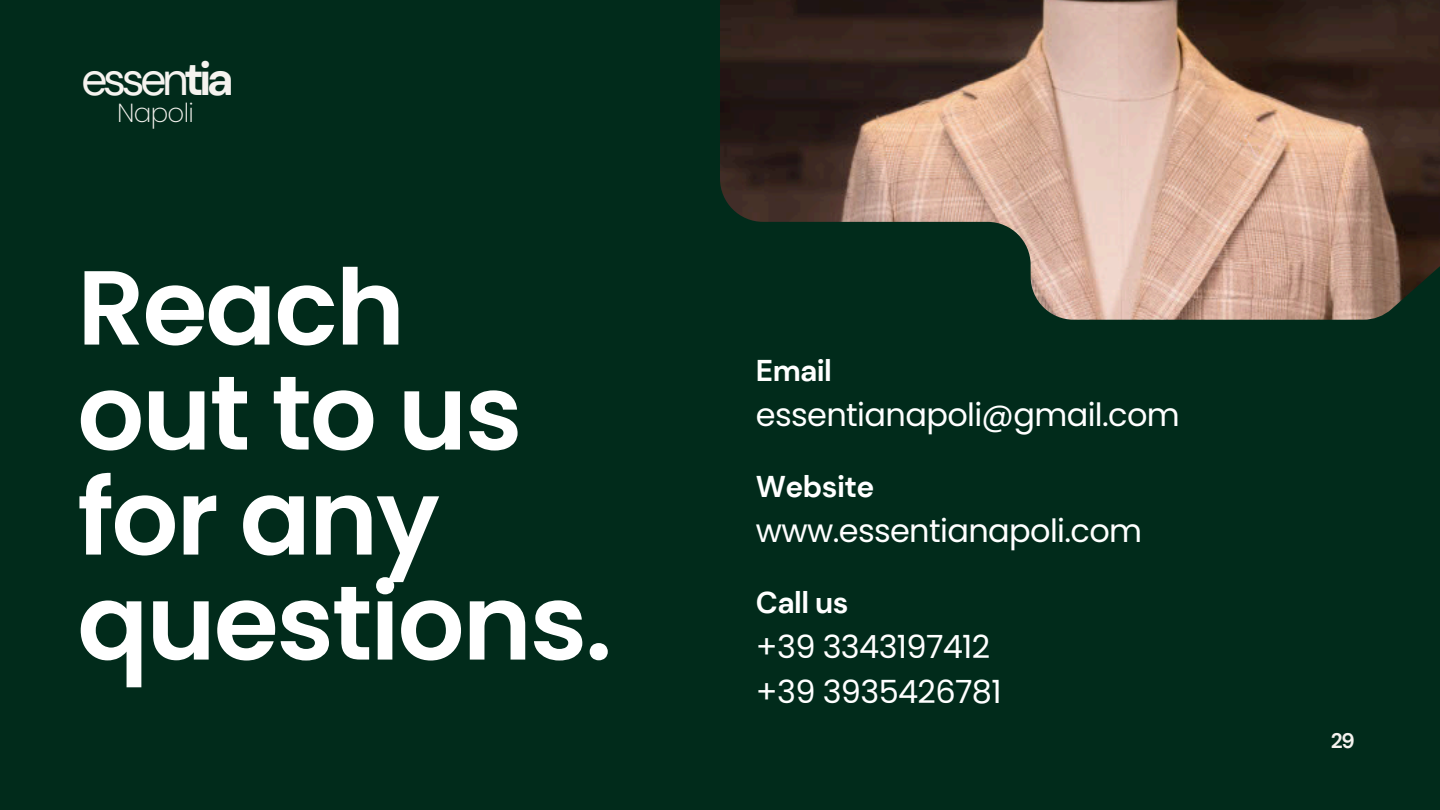
<style>
.page{position:relative;width:1440px;height:810px;background:#012b1b}
.page>*{position:absolute;margin:0;border:0;box-sizing:border-box;transform-origin:0 0}
.t1{font:600 105.1px/105px "Poppins";letter-spacing:-.02em;color:#fff}
.t2{font:46.6px "DM Sans";letter-spacing:-.1em;color:#f5f3ef}
.t3{font:32px/44.2px "Poppins";letter-spacing:-.02em;color:#fff}
.t4{font:700 30px "DM Sans";letter-spacing:-.02em;color:#fff}
.t5{font:200 26.2px "Poppins";letter-spacing:-.03em;color:#f5f3ef}
.t6{font:700 21px "DM Sans";color:#f5f3ef}
.s1{font-weight:700}
</style>
<div class="page">
<img style="left:720px;top:0;width:720px;height:319px">
<h4 class="t2" style="left:81px;top:49px;width:154px">essen<span class="s1">tia</span></h4>
<h3 class="t5" style="left:117px;top:94px;width:78px">Napoli</h3>
<p class="t1" style="left:77px;top:255px;width:537px">Reach<br>out to us for any questions.</p>
<h3 class="t4" style="left:756px;top:352px;width:78px">Email</h3>
<h4 class="t3" style="left:756px;top:393px;width:425px">essentianapoli@gmail.com</h4>
<h1 class="t4" style="left:756px;top:468px;width:120px">Website</h1>
<p class="t3" style="left:756px;top:509px;width:388px">www.essentianapoli.com</p>
<h3 class="t4" style="left:756px;top:584px;width:94px">Call us</h3>
<h4 class="t3" style="left:756px;top:625px;width:247px">+39 3343197412 +39 3935426781</h4>
<p class="t6" style="left:1331px;top:727px;width:25px">29</p>
</div>
